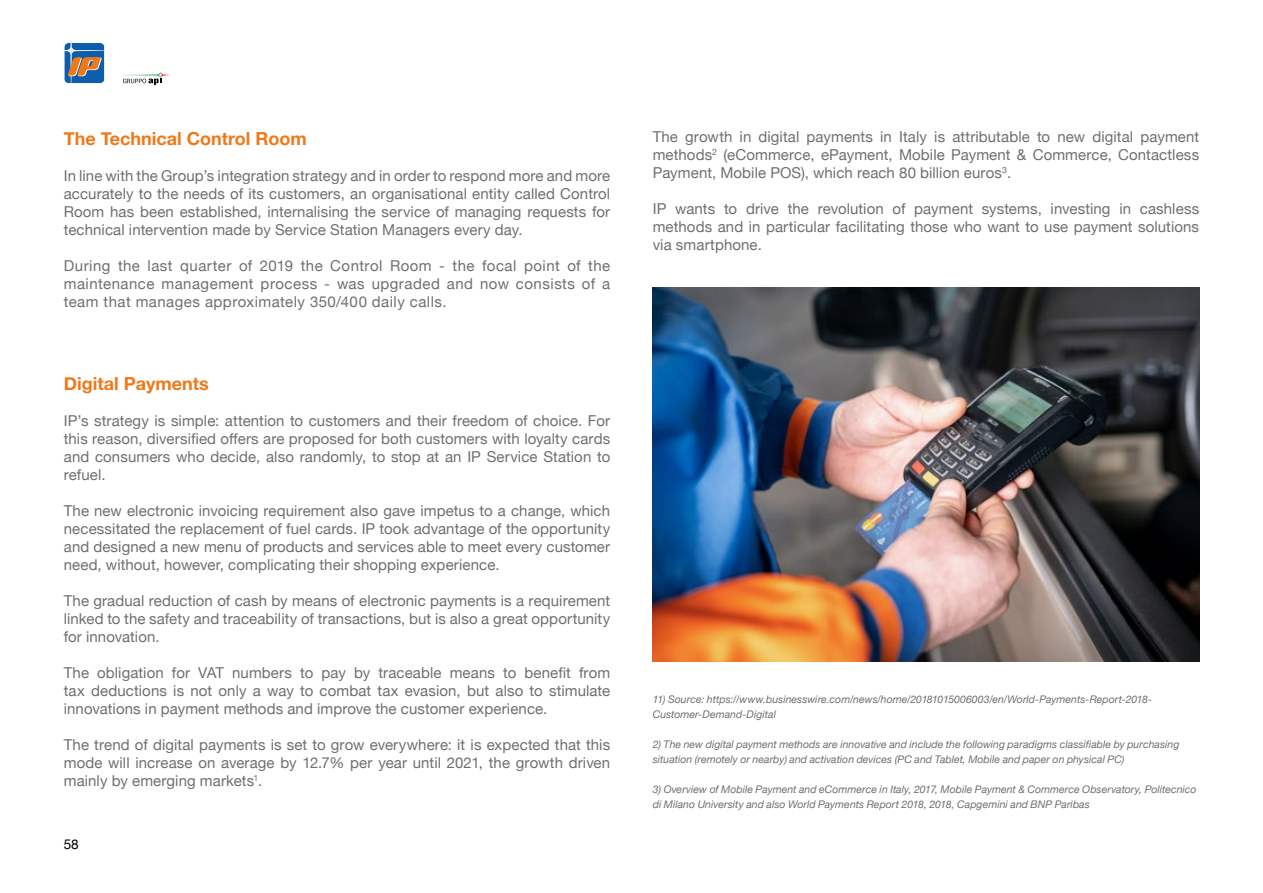
<style>
.page{position:relative;width:1263px;height:893px;background:#fff}
.page>*{position:absolute;margin:0;border:0;box-sizing:border-box;transform-origin:0 0}
.t1{font:700 18px "Helvetica Neue";color:#ef7918}
.t2{font:15px/18px "Helvetica Neue";letter-spacing:.005em;color:#706f6f;text-align:justify}
.t3{font:13.5px "Helvetica Neue";color:#000}
.t4{font:italic 10.5px/15px "Helvetica Neue";color:#706f6f}
</style>
<div class="page">
<svg style="left:64px;top:43px;width:41px;height:41px;background:#617b96"></svg>
<svg style="left:123px;top:72px;width:47px;height:13px"></svg>
<img style="left:653px;top:287px;width:546px;height:374px">
<p class="t1" style="left:64px;top:125px;width:244px">The Technical Control Room</p>
<p class="t2" style="left:64px;top:168px;width:548px">In line with the Group’s integration strategy and in order to respond more and more accurately to the needs of its customers, an organisational entity called Control Room has been established, internalising the service of managing requests for technical intervention made by Service Station Managers every day.</p>
<p class="t2" style="left:64px;top:258px;width:548px">During the last quarter of 2019 the Control Room - the focal point of the maintenance management process - was upgraded and now consists of a team that manages approximately 350/400 daily calls.</p>
<p class="t1" style="left:64px;top:369px;width:146px">Digital Payments</p>
<p class="t2" style="left:64px;top:412px;width:548px">IP’s strategy is simple: attention to customers and their freedom of choice. For this reason, diversified offers are proposed for both customers with loyalty cards and consumers who decide, also randomly, to stop at an IP Service Station to refuel.</p>
<p class="t2" style="left:64px;top:502px;width:548px">The new electronic invoicing requirement also gave impetus to a change, which necessitated the replacement of fuel cards. IP took advantage of the opportunity and designed a new menu of products and services able to meet every customer need, without, however, complicating their shopping experience.</p>
<p class="t2" style="left:64px;top:592px;width:548px">The gradual reduction of cash by means of electronic payments is a requirement linked to the safety and traceability of transactions, but is also a great opportunity for innovation.</p>
<p class="t2" style="left:64px;top:664px;width:548px">The obligation for VAT numbers to pay by traceable means to benefit from tax deductions is not only a way to combat tax evasion, but also to stimulate innovations in payment methods and improve the customer experience.</p>
<p class="t2" style="left:64px;top:736px;width:548px">The trend of digital payments is set to grow everywhere: it is expected that this mode will increase on average by 12.7% per year until 2021, the growth driven mainly by emerging markets<sup>1</sup>.</p>
<p class="t3" style="left:64px;top:835px;width:16px">58</p>
<p class="t2" style="left:653px;top:128px;width:548px">The growth in digital payments in Italy is attributable to new digital payment methods<sup>2</sup> (eCommerce, ePayment, Mobile Payment &amp; Commerce, Contactless Payment, Mobile POS), which reach 80 billion euros<sup>3</sup>.</p>
<p class="t2" style="left:653px;top:200px;width:548px">IP wants to drive the revolution of payment systems, investing in cashless methods and in particular facilitating those who want to use payment solutions via smartphone.</p>
<p class="t4" style="left:653px;top:692px;width:501px">11) Source: https://www.businesswire.com/news/home/20181015006003/en/World-Payments-Report-2018-<br>Customer-Demand-Digital</p>
<p class="t4" style="left:653px;top:737px;width:528px">2) The new digital payment methods are innovative and include the following paradigms classifiable by purchasing situation (remotely or nearby) and activation devices (PC and Tablet, Mobile and paper on physical PC)</p>
<p class="t4" style="left:653px;top:782px;width:545px">3) Overview of Mobile Payment and eCommerce in Italy, 2017, Mobile Payment &amp; Commerce Observatory, Politecnico di Milano University and also World Payments Report 2018, 2018, Capgemini and BNP Paribas</p>
</div>
